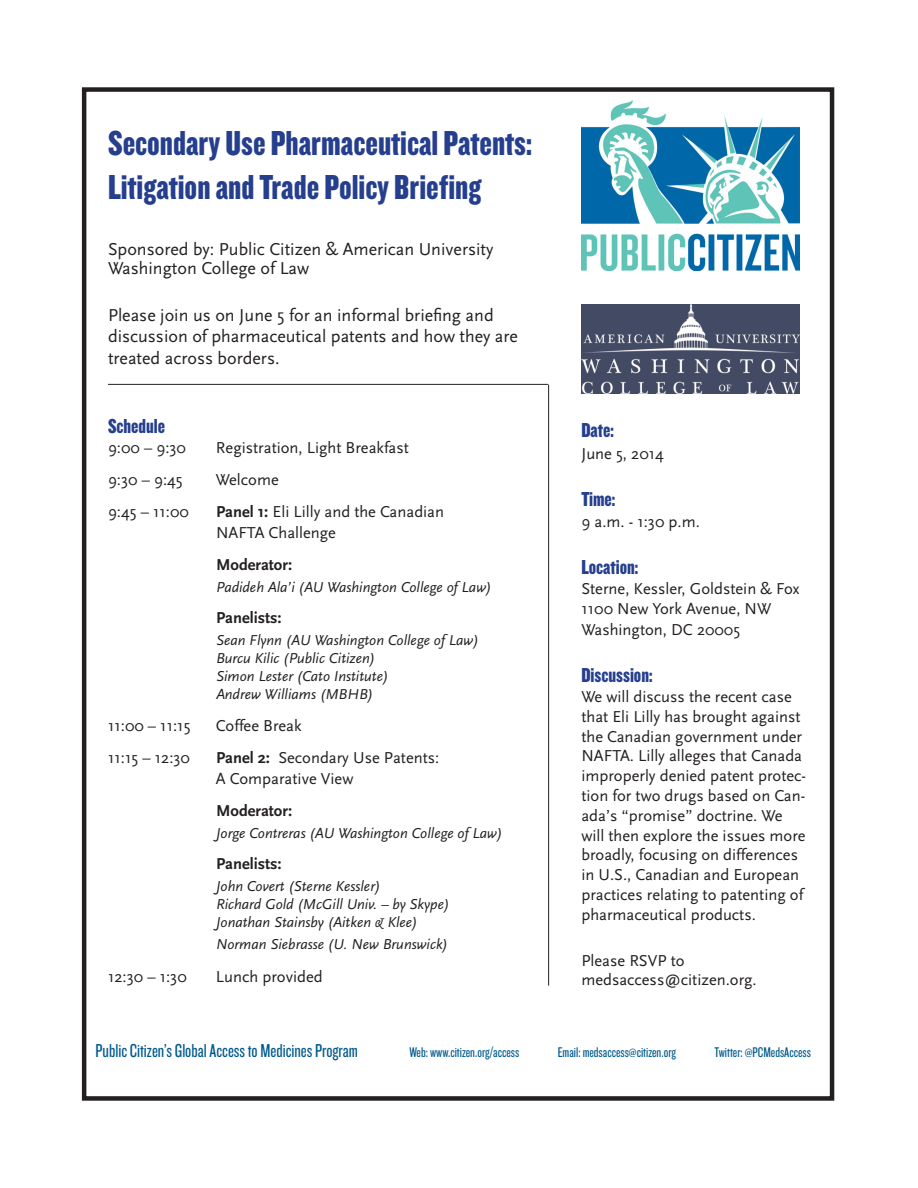
<style>
.page{position:relative;width:918px;height:1188px;background:#fff}
.page>*{position:absolute;margin:0;border:0;box-sizing:border-box;transform-origin:0 0}
.t1{font:36px "Knockout HTF69 Full Liteweight";color:#253f8e}
.section_headers{font:21px "Knockout HTF69 Full Liteweight";color:#253f8e}
.t2{font:19.5px "Knockout 28 Junior Feathrwt";color:#00598c}
.t3{font:18px/21.6px "Scala Sans";color:#231f20}
.t4{font:16.5px/19.8px "Scala Sans";color:#231f20}
.t5{font:700 16.5px "Scala Sans";color:#231f20}
.t6{font:italic 15px "Scala Sans";color:#231f20}
.t7{font:14.55px "Knockout 28 Junior Feathrwt";color:#00598c}
.s1{font-weight:700}
</style>
<div class="page">
<div style="left:82px;top:87px;width:752px;height:1014px;border:4px solid #231f20"></div>
<hr style="left:548px;top:385px;width:1px;height:601px;background:#231f20">
<img style="left:581px;top:100px;width:218px;height:170px">
<hr style="left:108px;top:384px;width:440px;height:1px;background:#231f20">
<img style="left:581px;top:305px;width:218px;height:89px">
<p class="t1" style="left:108px;top:125px;width:426px">Secondary Use Pharmaceutical Patents:</p>
<p class="t1" style="left:108px;top:168px;width:375px">Litigation and Trade Policy Briefing</p>
<p class="t3" style="left:108px;top:239px;width:387px;line-height:19.5px">Sponsored by: Public Citizen &amp; American University<br>Washington College of Law</p>
<p class="t3" style="left:108px;top:304px;width:412px">Please join us on June 5 for an informal briefing and discussion of pharmaceutical patents and how they are treated across borders.</p>
<p class="section_headers" style="left:108px;top:415px;width:59px">Schedule</p>
<p class="t4" style="left:108px;top:438px;width:80px">9:00 – 9:30</p>
<p class="t4" style="left:216px;top:438px;width:195px">Registration, Light Breakfast</p>
<p class="t4" style="left:108px;top:470px;width:76px">9:30 – 9:45</p>
<p class="t4" style="left:216px;top:470px;width:64px">Welcome</p>
<p class="t4" style="left:108px;top:502px;width:82px">9:45 – 11:00</p>
<p class="t4" style="left:216px;top:502px;width:230px"><span class="s1">Panel 1:</span> Eli Lilly and the Canadian</p>
<p class="t4" style="left:216px;top:523px;width:122px">NAFTA Challenge</p>
<p class="t5" style="left:216px;top:556px;width:78px">Moderator:</p>
<p class="t6" style="left:216px;top:579px;width:277px">Padideh Ala’i (AU Washington College of Law)</p>
<p class="t5" style="left:216px;top:609px;width:67px">Panelists:</p>
<p class="t6" style="left:216px;top:632px;width:264px">Sean Flynn (AU Washington College of Law)</p>
<p class="t6" style="left:216px;top:650px;width:161px">Burcu Kilic (Public Citizen)</p>
<p class="t6" style="left:216px;top:668px;width:174px">Simon Lester (Cato Institute)</p>
<p class="t6" style="left:216px;top:686px;width:159px">Andrew Williams (MBHB)</p>
<p class="t4" style="left:108px;top:716px;width:84px">11:00 – 11:15</p>
<p class="t4" style="left:216px;top:716px;width:87px">Coffee Break</p>
<p class="t4" style="left:108px;top:748px;width:83px">11:15 – 12:30</p>
<p class="t4" style="left:216px;top:748px;width:225px"><span class="s1">Panel 2:</span> Secondary Use Patents:</p>
<p class="t4" style="left:216px;top:769px;width:139px">A Comparative View</p>
<p class="t5" style="left:216px;top:802px;width:78px">Moderator:</p>
<p class="t6" style="left:216px;top:825px;width:288px">Jorge Contreras (AU Washington College of Law)</p>
<p class="t5" style="left:216px;top:855px;width:67px">Panelists:</p>
<p class="t6" style="left:216px;top:878px;width:166px">John Covert (Sterne Kessler)</p>
<p class="t6" style="left:216px;top:896px;width:235px">Richard Gold (McGill Univ. – by Skype)</p>
<p class="t6" style="left:216px;top:914px;width:203px">Jonathan Stainsby (Aitken &amp; Klee)</p>
<p class="t6" style="left:216px;top:936px;width:234px">Norman Siebrasse (U. New Brunswick)</p>
<p class="t4" style="left:108px;top:967px;width:80px">12:30 – 1:30</p>
<p class="t4" style="left:216px;top:967px;width:108px">Lunch provided</p>
<p class="section_headers" style="left:581px;top:420px;width:34px">Date:</p>
<p class="t4" style="left:581px;top:444px;width:84px">June 5, 2014</p>
<p class="section_headers" style="left:581px;top:488px;width:36px">Time:</p>
<p class="t4" style="left:581px;top:512px;width:120px">9 a.m. - 1:30 p.m.</p>
<p class="section_headers" style="left:581px;top:556px;width:58px">Location:</p>
<p class="t4" style="left:581px;top:579px;width:220px">Sterne, Kessler, Goldstein &amp; Fox</p>
<p class="t4" style="left:581px;top:599px;width:192px">1100 New York Avenue, NW</p>
<p class="t4" style="left:581px;top:620px;width:160px">Washington, DC 20005</p>
<p class="section_headers" style="left:581px;top:664px;width:73px">Discussion:</p>
<p class="t4" style="left:581px;top:687px;width:226px">We will discuss the recent case that Eli Lilly has brought against the Canadian government under<br>NAFTA. Lilly alleges that Canada improperly denied patent protec&shy;tion for two drugs based on Can&shy;ada’s “promise” doctrine. We will then explore the issues more broadly, focusing on differences in U.S., Canadian and European practices relating to patenting of pharmaceutical products.</p>
<p class="t4" style="left:581px;top:951px;width:177px">Please RSVP to medsaccess@citizen.org.</p>
<p class="t2" style="left:96px;top:1038px;width:264px">Public Citizen’s Global Access to Medicines Program</p>
<p class="t7" style="left:409px;top:1043px;width:111px">Web: www.citizen.org/access</p>
<p class="t7" style="left:558px;top:1043px;width:120px">Email: medsaccess@citizen.org</p>
<p class="t7" style="left:715px;top:1043px;width:98px">Twitter: @PCMedsAccess</p>
</div>
